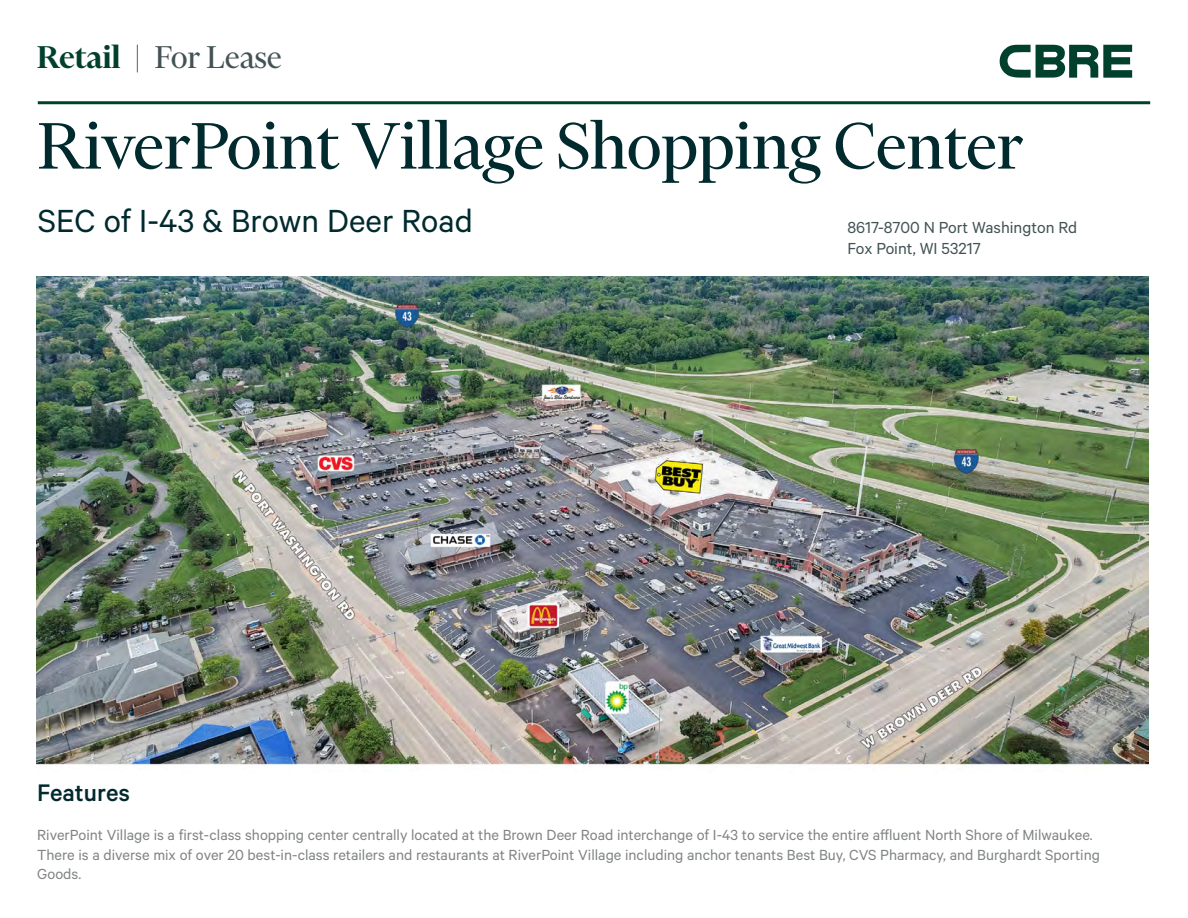
<style>
.page{position:relative;width:1188px;height:918px;background:#fff}
.page>*{position:absolute;margin:0;border:0;box-sizing:border-box;transform-origin:0 0}
.t1{font:75px "Financier Display";color:#002a2e}
.t2{font:36px "Calibre";color:#002a2e}
.t3{font:36px "Financier Display";color:#435254}
.t4{font:500 27px "Calibre";color:#002a2e}
.t5{font:18px/21px "Calibre";color:#435254}
.t6{font:16.5px/19.5px "Calibre";color:#808581}
.s1{font-weight:600;color:#00402d}
</style>
<div class="page">
<svg style="left:1000px;top:45px;width:132px;height:33px"></svg>
<hr style="left:38px;top:101px;width:1112px;height:3px;background:#00402d">
<img style="left:36px;top:276px;width:1113px;height:491px">
<h2 class="t3" style="left:37px;top:38px;width:246px"><span class="s1">Retail</span> | For Lease</h2>
<h1 class="t1" style="left:38px;top:107px;width:987px">RiverPoint Village Shopping Center</h1>
<h2 class="t2" style="left:38px;top:199px;width:436px">SEC of I-43 &amp; Brown Deer Road</h2>
<p class="t5" style="left:847px;top:216px;width:231px">8617-8700 N Port Washington Rd<br>Fox Point, WI 53217</p>
<h3 class="t4" style="left:37px;top:776px;width:94px">Features</h3>
<p class="t6" style="left:37px;top:825px;width:1064px">RiverPoint Village is a first-class shopping center centrally located at the Brown Deer Road interchange of I-43 to service the entire affluent North Shore of Milwaukee.<br>There is a diverse mix of over 20 best-in-class retailers and restaurants at RiverPoint Village including anchor tenants Best Buy, CVS Pharmacy, and Burghardt Sporting<br>Goods.</p>
</div>
